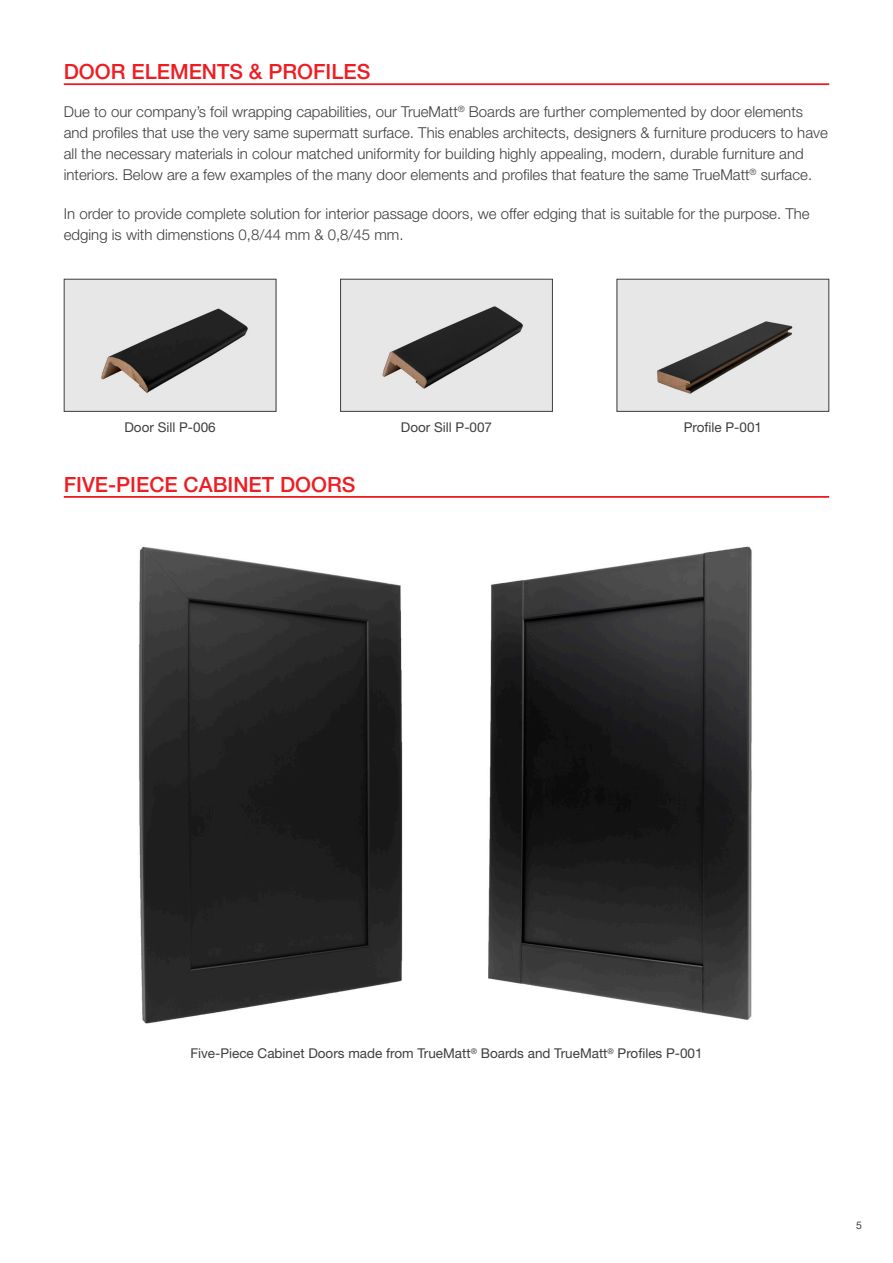
<style>
.page{position:relative;width:893px;height:1263px;background:#fff}
.page>*{position:absolute;margin:0;border:0;box-sizing:border-box;transform-origin:0 0}
.t1{font:500 21px "Helvetica Neue LT Std";color:#ee1d23}
.t2{font:300 15px/21px "Helvetica Neue LT Std";color:#3e3e3f}
.t3{font:13.5px "Helvetica Neue LT Std";color:#3e3e3f}
.t4{font:10.5px "Helvetica Neue LT Std";color:#3e3e3f}
</style>
<div class="page">
<img style="left:66px;top:281px;width:208px;height:129px">
<div style="left:64px;top:279px;width:212px;height:133px;border:1px solid #3e3e3f"></div>
<hr style="left:64px;top:83px;width:765px;height:2px;background:#ee1d23">
<img style="left:342px;top:281px;width:209px;height:129px">
<div style="left:340px;top:279px;width:213px;height:133px;border:1px solid #3e3e3f"></div>
<img style="left:619px;top:281px;width:208px;height:129px">
<div style="left:617px;top:279px;width:212px;height:133px;border:1px solid #3e3e3f"></div>
<img style="left:138px;top:546px;width:614px;height:478px">
<hr style="left:64px;top:496px;width:765px;height:2px;background:#ee1d23">
<p class="t1" style="left:64px;top:59px;width:308px">DOOR ELEMENTS &amp; PROFILES</p>
<p class="t2" style="left:64px;top:101px;width:766px">Due to our company’s foil wrapping capabilities, our TrueMatt<sup>®</sup> Boards are further complemented by door elements and profiles that use the very same supermatt surface. This enables architects, designers &amp; furniture producers to have all the necessary materials in colour matched uniformity for building highly appealing, modern, durable furniture and</p>
<p class="t2" style="left:64px;top:164px;width:750px">interiors. Below are a few examples of the many door elements and profiles that feature the same TrueMatt<sup>®</sup> surface.</p>
<p class="t2" style="left:64px;top:203px;width:747px">In order to provide complete solution for interior passage doors, we offer edging that is suitable for the purpose. The edging is with dimenstions 0,8/44 mm &amp; 0,8/45 mm.</p>
<p class="t3" style="left:124px;top:419px;width:93px">Door Sill P-006</p>
<p class="t3" style="left:401px;top:419px;width:93px">Door Sill P-007</p>
<p class="t3" style="left:684px;top:419px;width:80px">Profile P-001</p>
<p class="t1" style="left:64px;top:471px;width:293px">FIVE-PIECE CABINET DOORS</p>
<p class="t3" style="left:190px;top:1045px;width:514px">Five-Piece Cabinet Doors made from TrueMatt<sup>®</sup> Boards and TrueMatt<sup>®</sup> Profiles P-001</p>
<p class="t4" style="left:856px;top:1219px;width:7px">5</p>
</div>
